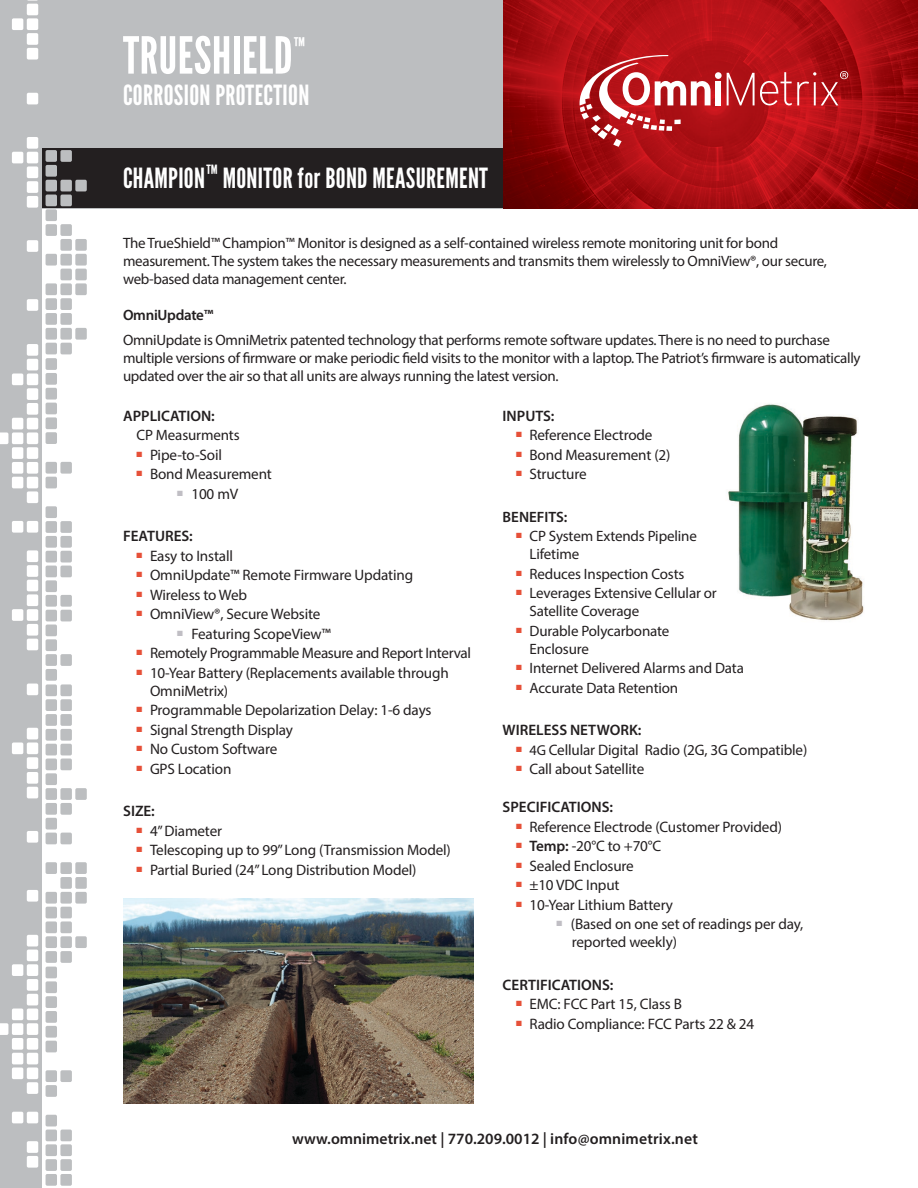
<style>
.page{position:relative;width:918px;height:1188px;background:#fff}
.page>*{position:absolute;margin:0;border:0;box-sizing:border-box;transform-origin:0 0}
.t1{font:51px "League Gothic";letter-spacing:.01em;color:#fff}
.t2{font:27.75px "League Gothic";letter-spacing:.01em;color:#fff}
.t3{font:600 15.75px "Myriad Pro";color:#231f20}
.Bulleted_List{font:15.15px/18px "Myriad Pro";letter-spacing:-.01em;color:#231f20}
.t4{font:600 15.15px "Myriad Pro";color:#231f20}
.Bulleted_List-2{font:15px/18px "Myriad Pro";letter-spacing:-.02em;color:#231f20}
.t5{font:600 15px "Myriad Pro";letter-spacing:-.02em;color:#231f20}
.t6{font:600 15px "Myriad Pro";color:#231f20}
.s1{font-size:14.4px}
.s2{font-weight:600}
</style>
<div class="page">
<div style="left:0;top:0;width:918px;height:209px;background:#bcbec0"></div>
<div style="left:0;top:148px;width:846px;height:60px;background:#231f20"></div>
<img style="left:504px;top:0;width:414px;height:208px">
<div style="left:716px;top:81px;width:5px;height:24px;background:#fff"></div>
<div style="left:715px;top:72px;width:7px;height:7px;background:#fff;border-radius:50%"></div>
<svg style="left:580px;top:55px;width:131px;height:92px;background:#c14448"></svg>
<svg style="left:727px;top:71px;width:121px;height:34px;background:#c1383d"></svg>
<div style="left:0;top:0;width:41px;height:1188px;background:linear-gradient(to bottom,#c3c5c6,#c3c5c6)"></div>
<svg style="left:0;top:0;width:38px;height:1168px"></svg>
<svg style="left:46px;top:150px;width:41px;height:1036px"></svg>
<img style="left:123px;top:898px;width:350px;height:205px">
<img style="left:728px;top:404px;width:136px;height:217px">
<p class="t1" style="left:123px;top:25px;width:184px">TRUESHIELD<sup>™</sup></p>
<p class="t2" style="left:123px;top:78px;width:188px">CORROSION PROTECTION</p>
<p class="t2" style="left:123px;top:162px;width:367px">CHAMPION™ MONITOR for BOND MEASUREMENT</p>
<p class="Bulleted_List-2" style="left:123px;top:234px;width:706px">The TrueShield™ Champion™ Monitor is designed as a self-contained wireless remote monitoring unit for bond measurement. The system takes the necessary measurements and transmits them wirelessly to OmniView®, our secure, web-based data management center.</p>
<p class="t5" style="left:123px;top:306px;width:92px">OmniUpdate™</p>
<p class="Bulleted_List-2" style="left:123px;top:331px;width:739px">OmniUpdate is OmniMetrix patented technology that performs remote software updates. There is no need to purchase multiple versions of firmware or make periodic field visits to the monitor with a laptop. The Patriot’s firmware is automatically updated over the air so that all units are always running the latest version.</p>
<p class="t4" style="left:123px;top:406px;width:93px">APPLICATION:</p>
<p class="Bulleted_List-2" style="left:136px;top:426px;width:105px">CP Measurments</p>
<p class="Bulleted_List" style="left:136px;top:445px;width:87px"><sup>■</sup> Pipe-to-Soil</p>
<p class="Bulleted_List" style="left:136px;top:465px;width:137px"><sup>■</sup> Bond Measurement</p>
<p class="Bulleted_List" style="left:177px;top:484px;width:63px"><sup>■</sup> 100 mV</p>
<p class="t4" style="left:123px;top:526px;width:71px">FEATURES:</p>
<p class="Bulleted_List" style="left:136px;top:546px;width:98px"><sup>■</sup> Easy to Install</p>
<p class="Bulleted_List" style="left:136px;top:566px;width:278px"><sup>■</sup> OmniUpdate™ Remote Firmware Updating</p>
<p class="Bulleted_List" style="left:136px;top:585px;width:112px"><sup>■</sup> Wireless to Web</p>
<p class="Bulleted_List" style="left:136px;top:605px;width:186px"><sup>■</sup> OmniView®, Secure Website</p>
<p class="Bulleted_List" style="left:177px;top:624px;width:155px"><sup>■</sup> Featuring ScopeView™</p>
<p class="Bulleted_List" style="left:136px;top:644px;width:336px"><sup>■</sup> Remotely Programmable Measure and Report Interval</p>
<p class="Bulleted_List" style="left:150px;top:663px;width:300px;text-indent:-14px"><sup>■</sup> 10-Year Battery (Replacements available through<br>OmniMetrix)</p>
<p class="Bulleted_List" style="left:136px;top:701px;width:297px"><sup>■</sup> Programmable Depolarization Delay: 1-6 days</p>
<p class="Bulleted_List" style="left:136px;top:720px;width:158px"><sup>■</sup> Signal Strength Display</p>
<p class="Bulleted_List" style="left:136px;top:740px;width:142px"><sup>■</sup> No Custom Software</p>
<p class="Bulleted_List" style="left:136px;top:759px;width:96px"><sup>■</sup> GPS Location</p>
<p class="t4" style="left:123px;top:801px;width:33px">SIZE:</p>
<p class="Bulleted_List" style="left:136px;top:821px;width:87px"><sup>■</sup> 4” Diameter</p>
<p class="Bulleted_List" style="left:136px;top:841px;width:316px"><sup>■</sup> Telescoping up to 99’’ Long (Transmission Model)</p>
<p class="Bulleted_List" style="left:136px;top:860px;width:282px"><sup>■</sup> Partial Buried (24” Long Distribution Model)</p>
<p class="t4" style="left:503px;top:406px;width:53px">INPUTS:</p>
<p class="Bulleted_List" style="left:516px;top:426px;width:138px"><sup>■</sup> Reference Electrode</p>
<p class="Bulleted_List" style="left:516px;top:445px;width:156px"><sup>■</sup> Bond Measurement (2)</p>
<p class="Bulleted_List" style="left:516px;top:465px;width:72px"><sup>■</sup> Structure</p>
<p class="t6" style="left:503px;top:507px;width:66px">BENEFITS:</p>
<p class="Bulleted_List-2" style="left:530px;top:527px;width:169px;text-indent:-14px"><sup>■</sup> CP System Extends Pipeline<br>Lifetime</p>
<p class="Bulleted_List-2" style="left:516px;top:565px;width:170px"><sup>■</sup> Reduces Inspection Costs</p>
<p class="Bulleted_List-2" style="left:530px;top:584px;width:189px;text-indent:-14px"><sup>■</sup> Leverages Extensive Cellular or<br>Satellite Coverage</p>
<p class="Bulleted_List-2" style="left:530px;top:622px;width:141px;text-indent:-14px"><sup>■</sup> Durable Polycarbonate<br>Enclosure</p>
<p class="Bulleted_List-2" style="left:516px;top:659px;width:230px"><sup>■</sup> Internet Delivered Alarms and Data</p>
<p class="Bulleted_List-2" style="left:516px;top:679px;width:164px"><sup>■</sup> Accurate Data Retention</p>
<p class="t4" style="left:503px;top:721px;width:140px">WIRELESS NETWORK:</p>
<p class="Bulleted_List" style="left:516px;top:741px;width:293px"><sup>■</sup> <span class="s1">4G</span> Cellular Digital Radio (2G, 3G Compatible)</p>
<p class="Bulleted_List" style="left:516px;top:760px;width:130px"><sup>■</sup> Call about Satellite</p>
<p class="t4" style="left:503px;top:798px;width:112px">SPECIFICATIONS:</p>
<p class="Bulleted_List" style="left:516px;top:818px;width:268px"><sup>■</sup> Reference Electrode (Customer Provided)</p>
<p class="Bulleted_List" style="left:516px;top:837px;width:147px"><sup>■</sup> <span class="s2">Temp:</span> -20°C to +70°C</p>
<p class="Bulleted_List" style="left:516px;top:857px;width:119px"><sup>■</sup> Sealed Enclosure</p>
<p class="Bulleted_List" style="left:516px;top:876px;width:105px"><sup>■</sup> ±10 VDC Input</p>
<p class="Bulleted_List" style="left:516px;top:896px;width:159px"><sup>■</sup> 10-Year Lithium Battery</p>
<p class="Bulleted_List" style="left:572px;top:915px;width:233px;text-indent:-15px"><sup>■</sup> (Based on one set of readings per day, reported weekly)</p>
<p class="t4" style="left:503px;top:975px;width:112px">CERTIFICATIONS:</p>
<p class="Bulleted_List" style="left:516px;top:995px;width:167px"><sup>■</sup> EMC: FCC Part 15, Class B</p>
<p class="Bulleted_List" style="left:516px;top:1015px;width:240px"><sup>■</sup> Radio Compliance: FCC Parts 22 &amp; 24</p>
<p class="t3" style="left:292px;top:1129px;width:407px">www.omnimetrix.net | 770.209.0012 | info@omnimetrix.net</p>
</div>
